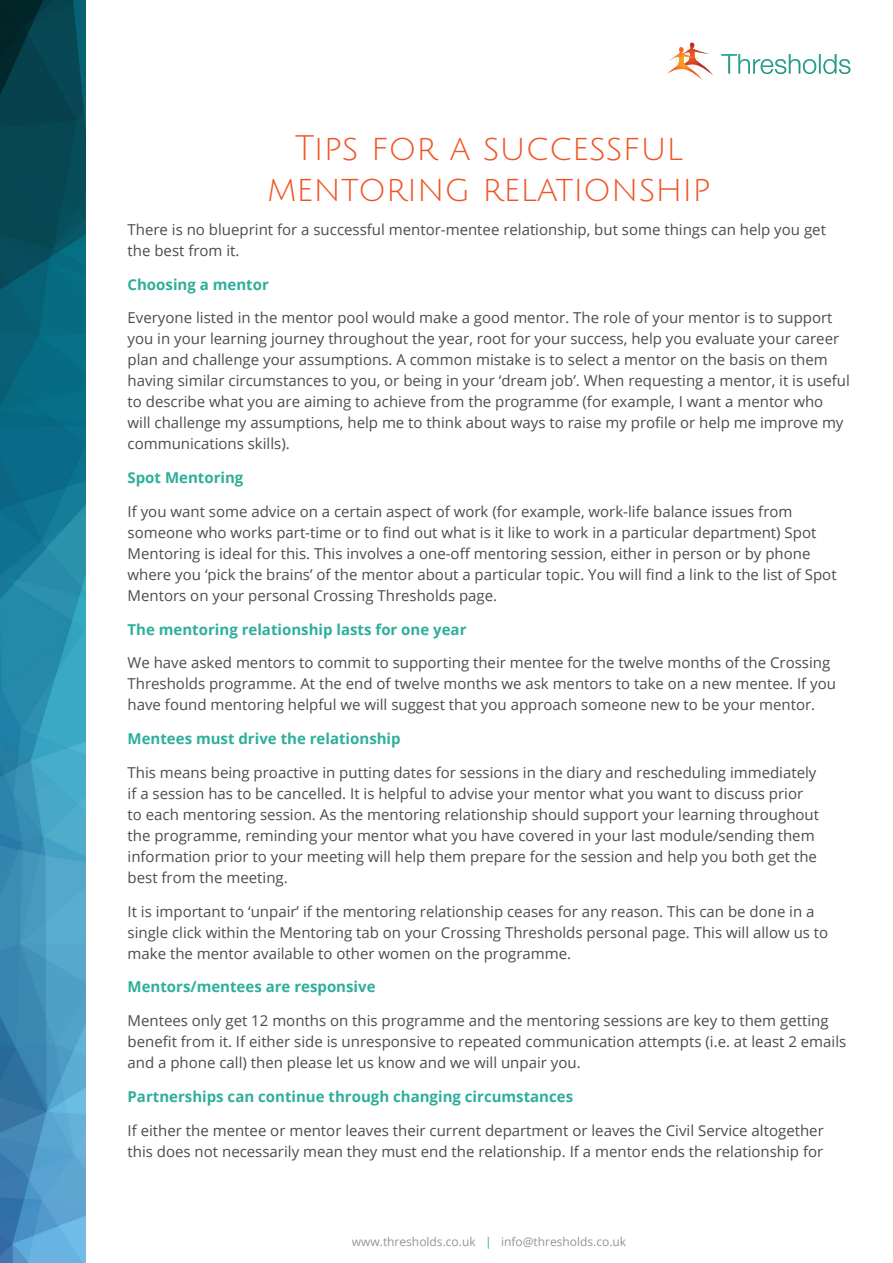
<style>
.page{position:relative;width:893px;height:1263px;background:#fff}
.page>*{position:absolute;margin:0;border:0;box-sizing:border-box;transform-origin:0 0}
.t1{font:34.5px/41.4px "Julius Sans One";color:#f15322;text-align:center}
.t2{font:15px/21px "Open Sans";color:#4b4c4d}
.t3{font:700 15px "Open Sans";color:#2eaf9b}
.t4{font:12px "Open Sans";color:#939598}
.s1{color:#2eaf9b}
</style>
<div class="page">
<svg style="left:0;top:0;width:85px;height:1263px;background:#277b99"></svg>
<svg style="left:667px;top:42px;width:46px;height:38px"></svg>
<svg style="left:672px;top:49px;width:24px;height:23px"></svg>
<svg style="left:721px;top:54px;width:129px;height:20px"></svg>
<h1 class="t1" style="left:267px;top:128px;width:445px">Tips for a successful mentoring relationship</h1>
<p class="t2" style="left:128px;top:219px;width:700px">There is no blueprint for a successful mentor-mentee relationship, but some things can help you get the best from it.</p>
<p class="t3" style="left:128px;top:274px;width:143px">Choosing a mentor</p>
<p class="t2" style="left:128px;top:307px;width:724px">Everyone listed in the mentor pool would make a good mentor. The role of your mentor is to support you in your learning journey throughout the year, root for your success, help you evaluate your career plan and challenge your assumptions. A common mistake is to select a mentor on the basis on them having similar circumstances to you, or being in your ‘dream job’. When requesting a mentor, it is useful to describe what you are aiming to achieve from the programme (for example, I want a mentor who will challenge my assumptions, help me to think about ways to raise my profile or help me improve my communications skills).</p>
<p class="t3" style="left:128px;top:467px;width:117px">Spot Mentoring</p>
<p class="t2" style="left:128px;top:501px;width:711px">If you want some advice on a certain aspect of work (for example, work-life balance issues from someone who works part-time or to find out what is it like to work in a particular department) Spot Mentoring is ideal for this. This involves a one-off mentoring session, either in person or by phone where you ‘pick the brains’ of the mentor about a particular topic. You will find a link to the list of Spot Mentors on your personal Crossing Thresholds page.</p>
<p class="t3" style="left:128px;top:619px;width:340px">The mentoring relationship lasts for one year</p>
<p class="t2" style="left:128px;top:652px;width:710px">We have asked mentors to commit to supporting their mentee for the twelve months of the Crossing<br>Thresholds programme. At the end of twelve months we ask mentors to take on a new mentee. If you have found mentoring helpful we will suggest that you approach someone new to be your mentor.</p>
<p class="t3" style="left:128px;top:728px;width:275px">Mentees must drive the relationship</p>
<p class="t2" style="left:128px;top:762px;width:693px">This means being proactive in putting dates for sessions in the diary and rescheduling immediately if a session has to be cancelled. It is helpful to advise your mentor what you want to discuss prior to each mentoring session. As the mentoring relationship should support your learning throughout the programme, reminding your mentor what you have covered in your last module/sending them information prior to your meeting will help them prepare for the session and help you both get the best from the meeting.</p>
<p class="t2" style="left:128px;top:900px;width:702px">It is important to ‘unpair’ if the mentoring relationship ceases for any reason. This can be done in a single click within the Mentoring tab on your Crossing Thresholds personal page. This will allow us to make the mentor available to other women on the programme.</p>
<p class="t3" style="left:128px;top:976px;width:249px">Mentors/mentees are responsive</p>
<p class="t2" style="left:128px;top:1010px;width:720px">Mentees only get 12 months on this programme and the mentoring sessions are key to them getting benefit from it. If either side is unresponsive to repeated communication attempts (i.e. at least 2 emails and a phone call) then please let us know and we will unpair you.</p>
<p class="t3" style="left:128px;top:1086px;width:447px">Partnerships can continue through changing circumstances</p>
<p class="t2" style="left:128px;top:1119px;width:698px">If either the mentee or mentor leaves their current department or leaves the Civil Service altogether this does not necessarily mean they must end the relationship. If a mentor ends the relationship for</p>
<p class="t4" style="left:352px;top:1234px;width:276px">www.thresholds.co.uk <span class="s1">|</span> info@thresholds.co.uk</p>
</div>
